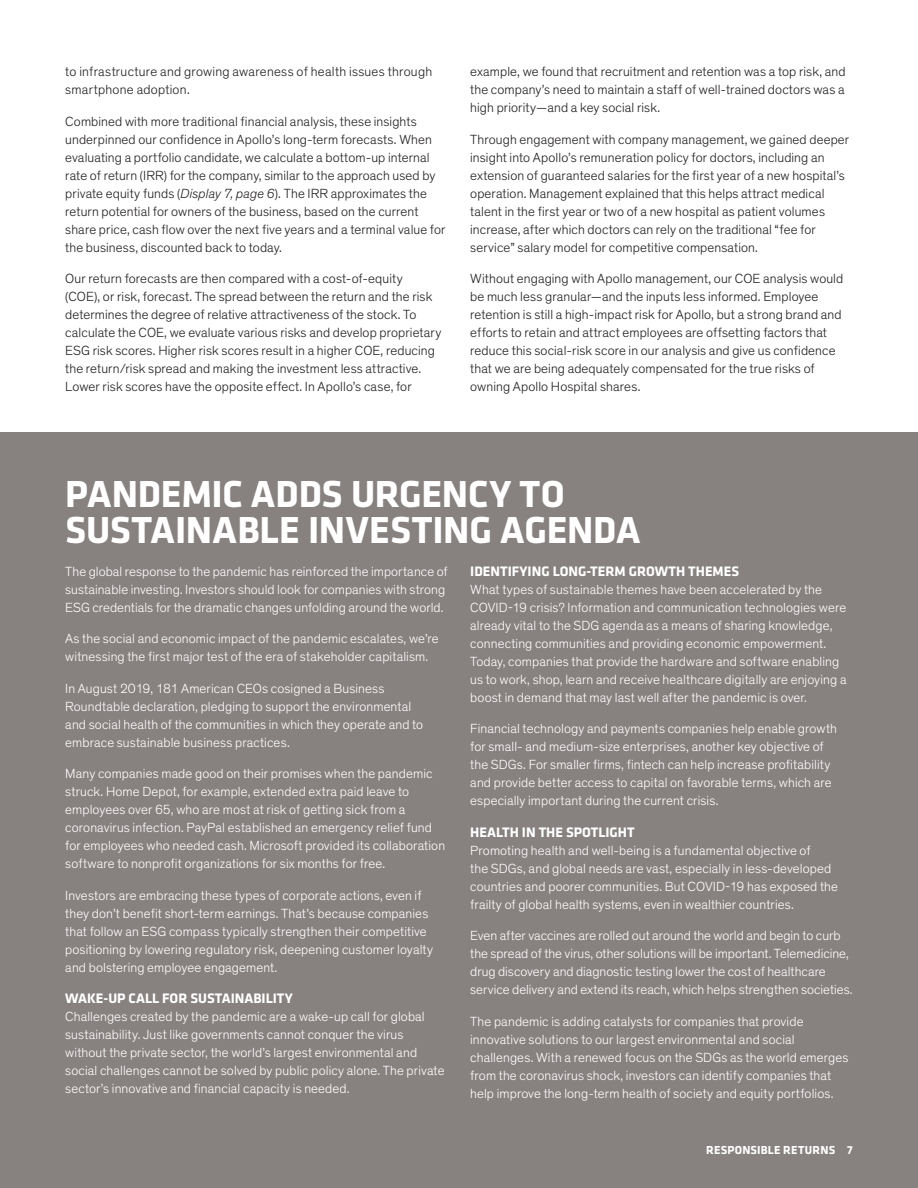
<style>
.page{position:relative;width:918px;height:1188px;background:#fff}
.page>*{position:absolute;margin:0;border:0;box-sizing:border-box;transform-origin:0 0}
.t1{font:700 39px/36px "Klavika";letter-spacing:-.005em;color:#fff}
.t2{font:700 14.25px "Klavika";color:#fff}
.t3{font:300 13.5px/18px "Theinhardt";letter-spacing:.01em;color:#fff}
.t4{font:300 13.5px/18px "Theinhardt";letter-spacing:.01em;color:#231f20}
.t5{font:700 12px "Klavika";letter-spacing:.02em;color:#fff}
.s1{font-style:italic}
</style>
<div class="page">
<div style="left:0;top:432px;width:918px;height:756px;background:#878180"></div>
<p class="t4" style="left:65px;top:63px;width:368px">to infrastructure and growing awareness of health issues through smartphone adoption.</p>
<p class="t4" style="left:65px;top:112px;width:382px">Combined with more traditional financial analysis, these insights underpinned our confidence in Apollo’s long-term forecasts. When evaluating a portfolio candidate, we calculate a bottom-up internal rate of return (IRR) for the company, similar to the approach used by private equity funds (<span class="s1">Display 7, page 6</span>). The IRR approximates the return potential for owners of the business, based on the current share price, cash flow over the next five years and a terminal value for the business, discounted back to today.</p>
<p class="t4" style="left:65px;top:270px;width:378px">Our return forecasts are then compared with a cost-of-equity<br>(COE), or risk, forecast. The spread between the return and the risk determines the degree of relative attractiveness of the stock. To calculate the COE, we evaluate various risks and develop proprietary ESG risk scores. Higher risk scores result in a higher COE, reducing the return/risk spread and making the investment less attractive.<br>Lower risk scores have the opposite effect. In Apollo’s case, for</p>
<p class="t4" style="left:470px;top:63px;width:377px;text-align:justify">example, we found that recruitment and retention was a top risk, and the company’s need to maintain a staff of well-trained doctors was a high priority—and a key social risk.</p>
<p class="t4" style="left:470px;top:130px;width:381px">Through engagement with company management, we gained deeper insight into Apollo’s remuneration policy for doctors, including an extension of guaranteed salaries for the first year of a new hospital’s operation. Management explained that this helps attract medical talent in the first year or two of a new hospital as patient volumes increase, after which doctors can rely on the traditional “fee for service” salary model for competitive compensation.</p>
<p class="t4" style="left:470px;top:270px;width:375px">Without engaging with Apollo management, our COE analysis would be much less granular—and the inputs less informed. Employee retention is still a high-impact risk for Apollo, but a strong brand and efforts to retain and attract employees are offsetting factors that reduce this social-risk score in our analysis and give us confidence that we are being adequately compensated for the true risks of owning Apollo Hospital shares.</p>
<h1 class="t1" style="left:65px;top:474px;width:577px">PANDEMIC ADDS URGENCY TO<br>SUSTAINABLE INVESTING AGENDA</h1>
<p class="t3" style="left:65px;top:563px;width:384px">The global response to the pandemic has reinforced the importance of sustainable investing. Investors should look for companies with strong<br>ESG credentials for the dramatic changes unfolding around the world.</p>
<p class="t3" style="left:65px;top:630px;width:375px">As the social and economic impact of the pandemic escalates, we’re witnessing the first major test of the era of stakeholder capitalism.</p>
<p class="t3" style="left:65px;top:680px;width:360px">In August 2019, 181 American CEOs cosigned a Business Roundtable declaration, pledging to support the environmental and social health of the communities in which they operate and to embrace sustainable business practices.</p>
<p class="t3" style="left:65px;top:765px;width:381px">Many companies made good on their promises when the pandemic struck. Home Depot, for example, extended extra paid leave to employees over 65, who are most at risk of getting sick from a coronavirus infection. PayPal established an emergency relief fund for employees who needed cash. Microsoft provided its collaboration software to nonprofit organizations for six months for free.</p>
<p class="t3" style="left:65px;top:887px;width:369px">Investors are embracing these types of corporate actions, even if they don’t benefit short-term earnings. That’s because companies that follow an ESG compass typically strengthen their competitive positioning by lowering regulatory risk, deepening customer loyalty and bolstering employee engagement.</p>
<p class="t2" style="left:65px;top:988px;width:229px">WAKE-UP CALL FOR SUSTAINABILITY</p>
<p class="t3" style="left:65px;top:1008px;width:381px">Challenges created by the pandemic are a wake-up call for global sustainability. Just like governments cannot conquer the virus without the private sector, the world’s largest environmental and social challenges cannot be solved by public policy alone. The private sector’s innovative and financial capacity is needed.</p>
<p class="t2" style="left:470px;top:561px;width:270px">IDENTIFYING LONG-TERM GROWTH THEMES</p>
<p class="t3" style="left:470px;top:580px;width:378px">What types of sustainable themes have been accelerated by the COVID-19 crisis? Information and communication technologies were already vital to the SDG agenda as a means of sharing knowledge, connecting communities and providing economic empowerment.<br>Today, companies that provide the hardware and software enabling us to work, shop, learn and receive healthcare digitally are enjoying a boost in demand that may last well after the pandemic is over.</p>
<p class="t3" style="left:470px;top:720px;width:368px">Financial technology and payments companies help enable growth for small- and medium-size enterprises, another key objective of the SDGs. For smaller firms, fintech can help increase profitability and provide better access to capital on favorable terms, which are especially important during the current crisis.</p>
<p class="t2" style="left:470px;top:822px;width:166px">HEALTH IN THE SPOTLIGHT</p>
<p class="t3" style="left:470px;top:841px;width:369px">Promoting health and well-being is a fundamental objective of<br>the SDGs, and global needs are vast, especially in less-developed countries and poorer communities. But COVID-19 has exposed the frailty of global health systems, even in wealthier countries.</p>
<p class="t3" style="left:470px;top:927px;width:384px">Even after vaccines are rolled out around the world and begin to curb the spread of the virus, other solutions will be important. Telemedicine, drug discovery and diagnostic testing lower the cost of healthcare service delivery and extend its reach, which helps strengthen societies.</p>
<p class="t3" style="left:470px;top:1012px;width:380px">The pandemic is adding catalysts for companies that provide innovative solutions to our largest environmental and social challenges. With a renewed focus on the SDGs as the world emerges from the coronavirus shock, investors can identify companies that help improve the long-term health of society and equity portfolios.</p>
<p class="t5" style="left:706px;top:1142px;width:148px">RESPONSIBLE RETURNS 7</p>
</div>
